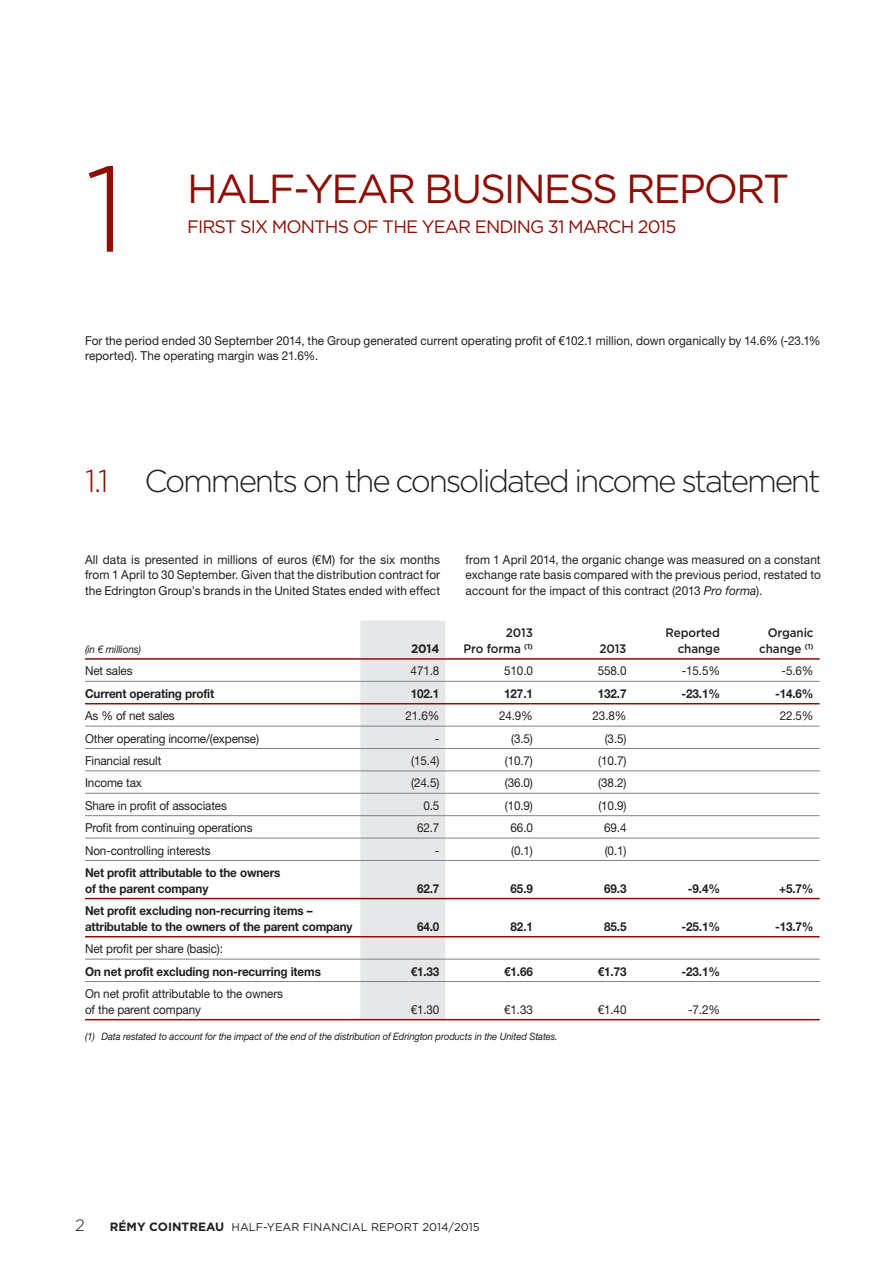
<style>
.page{position:relative;width:893px;height:1263px;background:#fff}
.page>*{position:absolute;margin:0;border:0;box-sizing:border-box;transform-origin:0 0}
.t1{font:300 121.5px "Gotham";color:#8c0e05}
.t2{font:40.5px "Gotham";letter-spacing:-.05em;color:#8c0e05}
.t3{font:300 31.5px "Gotham";letter-spacing:-.07em;color:#231f20}
.t4{font:18px "Gotham";letter-spacing:-.05em;color:#8c0e05}
.t5{font:300 16.5px "Gotham";color:#231f20}
.t6{font:12.3px/15.8px "Helvetica Neue LT Std";letter-spacing:-.01em;color:#231f20;text-align:justify;scale:.96 1}
.t7{font:12.3px/15.8px "Helvetica Neue LT Std";letter-spacing:-.01em;color:#231f20;scale:.95 1}
.t8{font:700 12.3px/15.8px "Helvetica Neue LT Std";letter-spacing:-.01em;color:#231f20;scale:.95 1}
.t9{font:500 12.3px/15.8px "Gotham";letter-spacing:-.01em;color:#231f20;text-align:right;scale:.95 1}
.t10{font:700 12.3px "Gotham";color:#231f20;scale:.95 1}
.t11{font:11.25px "Gotham";color:#231f20}
.t12{font:italic 10.5px "Helvetica Neue LT Std";letter-spacing:-.01em;color:#231f20;scale:.95 1}
.t13{font:italic 10.2px "Helvetica Neue LT Std";letter-spacing:-.01em;color:#231f20;scale:.92 1}
.s1{color:#8c0e05}
.s2{font-style:italic}
.s3{font-weight:700;font-size:12px}
</style>
<div class="page">
<div style="left:360px;top:621px;width:85px;height:398px;background:#e6e7e8"></div>
<hr style="left:85px;top:658px;width:735px;height:2px;background:#8c0e05">
<hr style="left:85px;top:703px;width:735px;height:1px;background:#8c0e05">
<hr style="left:85px;top:898px;width:735px;height:1px;background:#8c0e05">
<hr style="left:85px;top:936px;width:735px;height:1px;background:#8c0e05">
<hr style="left:85px;top:1019px;width:735px;height:1px;background:#8c0e05">
<hr style="left:85px;top:681px;width:735px;height:1px;background:#808285">
<hr style="left:85px;top:726px;width:735px;height:1px;background:#808285">
<hr style="left:85px;top:748px;width:735px;height:1px;background:#808285">
<hr style="left:85px;top:771px;width:735px;height:1px;background:#808285">
<hr style="left:85px;top:793px;width:735px;height:1px;background:#808285">
<hr style="left:85px;top:815px;width:735px;height:1px;background:#808285">
<hr style="left:85px;top:838px;width:735px;height:1px;background:#808285">
<hr style="left:85px;top:860px;width:735px;height:1px;background:#808285">
<hr style="left:85px;top:959px;width:735px;height:1px;background:#808285">
<hr style="left:85px;top:981px;width:735px;height:1px;background:#808285">
<h1 class="t1" style="left:85px;top:153px;width:42px">1</h1>
<h2 class="t2" style="left:187px;top:170px;width:604px">HALF-YEAR BUSINESS REPORT</h2>
<h3 class="t4" style="left:187px;top:218px;width:491px">FIRST SIX MONTHS OF THE YEAR ENDING 31 MARCH 2015</h3>
<p class="t6" style="left:85px;top:334px;width:768px">For the period ended 30 September 2014, the Group generated current operating profit of €102.1 million, down organically by 14.6% (-23.1% reported). The operating margin was 21.6%.</p>
<h3 class="t3" style="left:85px;top:466px;width:737px"><span class="s1">1.1</span> Comments on the consolidated income statement</h3>
<p class="t6" style="left:85px;top:553px;width:371px">All data is presented in millions of euros (€M) for the six months from 1 April to 30 September. Given that the distribution contract for the Edrington Group’s brands in the United States ended with effect</p>
<p class="t6" style="left:466px;top:553px;width:371px">from 1 April 2014, the organic change was measured on a constant exchange rate basis compared with the previous period, restated to account for the impact of this contract (2013 <span class="s2">Pro forma</span>).</p>
<p class="t12" style="left:85px;top:645px;width:60px">(in € millions)</p>
<p class="t10" style="left:411px;top:643px;width:31px">2014</p>
<p class="t9" style="left:464px;top:626px;width:75px">2013<br>Pro forma <sup>(1)</sup></p>
<p class="t9" style="left:599px;top:642px;width:30px">2013</p>
<p class="t9" style="left:666px;top:626px;width:59px">Reported change</p>
<p class="t9" style="left:759px;top:626px;width:59px">Organic change <sup>(1)</sup></p>
<p class="t7" style="left:85px;top:665px;width:52px">Net sales</p>
<p class="t7" style="left:411px;top:665px;width:32px">471.8</p>
<p class="t7" style="left:504px;top:665px;width:32px">510.0</p>
<p class="t7" style="left:598px;top:665px;width:32px">558.0</p>
<p class="t7" style="left:682px;top:665px;width:42px">-15.5%</p>
<p class="t7" style="left:782px;top:665px;width:35px">-5.6%</p>
<p class="t8" style="left:85px;top:687px;width:137px">Current operating profit</p>
<p class="t8" style="left:411px;top:687px;width:32px">102.1</p>
<p class="t8" style="left:504px;top:687px;width:32px">127.1</p>
<p class="t8" style="left:598px;top:687px;width:32px">132.7</p>
<p class="t8" style="left:681px;top:687px;width:42px">-23.1%</p>
<p class="t8" style="left:775px;top:687px;width:42px">-14.6%</p>
<p class="t7" style="left:85px;top:709px;width:96px">As % of net sales</p>
<p class="t7" style="left:405px;top:709px;width:37px">21.6%</p>
<p class="t7" style="left:499px;top:709px;width:37px">24.9%</p>
<p class="t7" style="left:593px;top:709px;width:37px">23.8%</p>
<p class="t7" style="left:780px;top:709px;width:37px">22.5%</p>
<p class="t7" style="left:85px;top:732px;width:185px">Other operating income/(expense)</p>
<p class="t7" style="left:435px;top:732px;width:6px">-</p>
<p class="t7" style="left:511px;top:732px;width:24px">(3.5)</p>
<p class="t7" style="left:605px;top:732px;width:24px">(3.5)</p>
<p class="t7" style="left:85px;top:754px;width:82px">Financial result</p>
<p class="t7" style="left:411px;top:754px;width:31px">(15.4)</p>
<p class="t7" style="left:505px;top:754px;width:31px">(10.7)</p>
<p class="t7" style="left:598px;top:754px;width:31px">(10.7)</p>
<p class="t7" style="left:85px;top:776px;width:61px">Income tax</p>
<p class="t7" style="left:411px;top:776px;width:31px">(24.5)</p>
<p class="t7" style="left:505px;top:776px;width:31px">(36.0)</p>
<p class="t7" style="left:598px;top:776px;width:31px">(38.2)</p>
<p class="t7" style="left:85px;top:799px;width:151px">Share in profit of associates</p>
<p class="t7" style="left:423px;top:799px;width:18px">0.5</p>
<p class="t7" style="left:505px;top:799px;width:31px">(10.9)</p>
<p class="t7" style="left:598px;top:799px;width:31px">(10.9)</p>
<p class="t7" style="left:85px;top:821px;width:178px">Profit from continuing operations</p>
<p class="t7" style="left:417px;top:821px;width:25px">62.7</p>
<p class="t7" style="left:511px;top:821px;width:25px">66.0</p>
<p class="t7" style="left:604px;top:821px;width:25px">69.4</p>
<p class="t7" style="left:85px;top:844px;width:134px">Non-controlling interests</p>
<p class="t7" style="left:435px;top:844px;width:6px">-</p>
<p class="t7" style="left:511px;top:844px;width:24px">(0.1)</p>
<p class="t7" style="left:605px;top:844px;width:24px">(0.1)</p>
<p class="t8" style="left:85px;top:866px;width:207px">Net profit attributable to the owners of the parent company</p>
<p class="t8" style="left:417px;top:882px;width:25px">62.7</p>
<p class="t8" style="left:511px;top:882px;width:25px">65.9</p>
<p class="t8" style="left:604px;top:882px;width:25px">69.3</p>
<p class="t8" style="left:688px;top:882px;width:35px">-9.4%</p>
<p class="t8" style="left:779px;top:882px;width:38px">+5.7%</p>
<p class="t8" style="left:85px;top:904px;width:283px">Net profit excluding non-recurring items – attributable to the owners of the parent company</p>
<p class="t8" style="left:417px;top:920px;width:25px">64.0</p>
<p class="t8" style="left:511px;top:920px;width:25px">82.1</p>
<p class="t8" style="left:604px;top:920px;width:25px">85.5</p>
<p class="t8" style="left:681px;top:920px;width:42px">-25.1%</p>
<p class="t8" style="left:775px;top:920px;width:42px">-13.7%</p>
<p class="t7" style="left:85px;top:942px;width:147px">Net profit per share (basic):</p>
<p class="t8" style="left:85px;top:965px;width:250px">On net profit excluding non-recurring items</p>
<p class="t8" style="left:411px;top:965px;width:32px">€1.33</p>
<p class="t8" style="left:504px;top:965px;width:32px">€1.66</p>
<p class="t8" style="left:598px;top:965px;width:32px">€1.73</p>
<p class="t8" style="left:681px;top:965px;width:42px">-23.1%</p>
<p class="t7" style="left:85px;top:987px;width:210px">On net profit attributable to the owners of the parent company</p>
<p class="t7" style="left:411px;top:1003px;width:32px">€1.30</p>
<p class="t7" style="left:504px;top:1003px;width:32px">€1.33</p>
<p class="t7" style="left:598px;top:1003px;width:32px">€1.40</p>
<p class="t7" style="left:688px;top:1003px;width:35px">-7.2%</p>
<p class="t13" style="left:85px;top:1032px;width:515px">(1) Data restated to account for the impact of the end of the distribution of Edrington products in the United States.</p>
<h3 class="t5" style="left:75px;top:1217px;width:11px">2</h3>
<p class="t11" style="left:110px;top:1222px;width:371px"><span class="s3">RÉMY COINTREAU</span> HALF-YEAR FINANCIAL REPORT 2014/2015</p>
</div>
